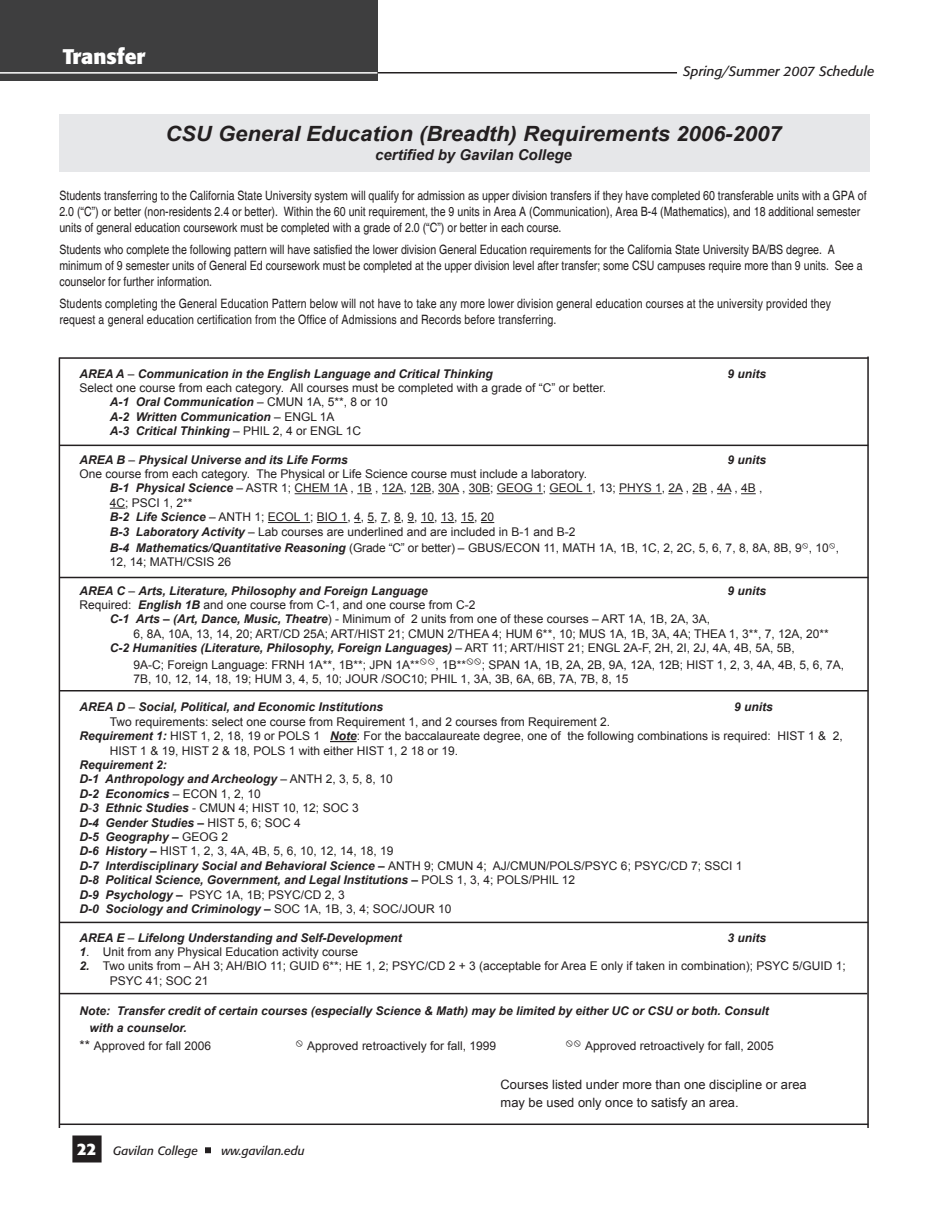
<style>
.page{position:relative;width:945px;height:1215px;background:#fff}
.page>*{position:absolute;margin:0;border:0;box-sizing:border-box;transform-origin:0 0}
.t1{font:italic 700 21px "Arial";color:#231f20;scale:1.05 1}
.t2{font:700 21px "Formata";color:#fff}
.t3{font:italic 700 15px "Arial";color:#231f20}
.t4{font:italic 13.5px "Formata";color:#231f20}
.t5{font:condensed 12.9px/15.8px "Helvetica";color:#231f20}
.t6{font:12.9px/18px "Arial";color:#231f20}
.t7{font:12px/14.4px "Arial";color:#231f20}
.t8{font:italic 700 12px/16.2px "Arial";color:#231f20}
.t9{font:italic 12px "Formata";color:#231f20}
.s1{font-weight:400;font-style:normal}
.s2{font-weight:700;font-style:italic}
.s3{font-size:13.5px}
.s4{font-weight:700;font-style:normal;font-size:16.5px;color:#fff}
</style>
<div class="page">
<div style="left:74px;top:1137px;width:26px;height:24px;background:#231f20"></div>
<div style="left:72px;top:1136px;width:30px;height:26px;border:3px solid #231f20"></div>
<svg style="left:205px;top:1147px;width:6px;height:6px"></svg>
<hr style="left:0;top:72px;width:677px;height:2px;background:#231f20">
<div style="left:0;top:0;width:378px;height:81px;background:#3e3e3f"></div>
<hr style="left:0;top:72px;width:377px;height:2px;background:#fff">
<hr style="left:295px;top:493px;width:52px;height:1px;background:#231f20">
<svg style="left:357px;top:493px;width:15px;height:1px"></svg>
<svg style="left:382px;top:493px;width:21px;height:1px"></svg>
<svg style="left:410px;top:493px;width:21px;height:1px"></svg>
<svg style="left:438px;top:493px;width:21px;height:1px"></svg>
<svg style="left:469px;top:493px;width:21px;height:1px"></svg>
<hr style="left:497px;top:493px;width:46px;height:1px;background:#231f20">
<hr style="left:549px;top:493px;width:43px;height:1px;background:#231f20">
<hr style="left:619px;top:493px;width:43px;height:1px;background:#231f20">
<svg style="left:668px;top:493px;width:14px;height:1px"></svg>
<svg style="left:692px;top:493px;width:15px;height:1px"></svg>
<svg style="left:717px;top:493px;width:14px;height:1px"></svg>
<svg style="left:741px;top:493px;width:15px;height:1px"></svg>
<svg style="left:110px;top:508px;width:15px;height:1px"></svg>
<hr style="left:268px;top:522px;width:42px;height:1px;background:#231f20">
<hr style="left:317px;top:522px;width:31px;height:1px;background:#231f20">
<svg style="left:421px;top:522px;width:13px;height:1px"></svg>
<svg style="left:441px;top:522px;width:13px;height:1px"></svg>
<svg style="left:461px;top:522px;width:13px;height:1px"></svg>
<svg style="left:481px;top:522px;width:13px;height:1px"></svg>
<svg style="left:330px;top:741px;width:27px;height:1px"></svg>
<div style="left:59px;top:115px;width:811px;height:57px;background:#e6e7e9"></div>
<hr style="left:59px;top:1124px;width:809px;height:1px;background:#231f20">
<hr style="left:59px;top:445px;width:809px;height:1px;background:#231f20">
<hr style="left:59px;top:577px;width:809px;height:1px;background:#231f20">
<hr style="left:59px;top:690px;width:809px;height:2px;background:#231f20">
<hr style="left:59px;top:922px;width:809px;height:1px;background:#231f20">
<hr style="left:59px;top:357px;width:809px;height:2px;background:#231f20">
<hr style="left:59px;top:358px;width:1px;height:770px;background:#231f20">
<hr style="left:867px;top:357px;width:2px;height:771px;background:#231f20">
<hr style="left:59px;top:993px;width:808px;height:1px;background:#231f20">
<p class="t2" style="left:63px;top:43px;width:84px">Transfer</p>
<p class="t4" style="left:683px;top:63px;width:193px">Spring/Summer 2007 Schedule</p>
<p class="t1" style="left:165px;top:120px;width:588px">CSU General Education (Breadth) Requirements 2006-2007</p>
<p class="t3" style="left:375px;top:145px;width:198px">certified by Gavilan College</p>
<p class="t5" style="left:59px;top:188px;width:809px">Students transferring to the California State University system will qualify for admission as upper division transfers if they have completed 60 transferable units with a GPA of<br>2.0 (“C”) or better (non-residents 2.4 or better). Within the 60 unit requirement, the 9 units in Area A (Communication), Area B-4 (Mathematics), and 18 additional semester units of general education coursework must be completed with a grade of 2.0 (“C”) or better in each course.</p>
<p class="t5" style="left:59px;top:242px;width:805px">Students who complete the following pattern will have satisfied the lower division General Education requirements for the California State University BA/BS degree. A minimum of 9 semester units of General Ed coursework must be completed at the upper division level after transfer; some CSU campuses require more than 9 units. See a counselor for further information.</p>
<p class="t5" style="left:59px;top:296px;width:773px">Students completing the General Education Pattern below will not have to take any more lower division general education courses at the university provided they request a general education certification from the Office of Admissions and Records before transferring.</p>
<p class="t8" style="left:80px;top:366px;width:415px">AREA A <span class="s1">–</span> Communication in the English Language and Critical Thinking</p>
<p class="t8" style="left:728px;top:366px;width:40px">9 units</p>
<p class="t7" style="left:110px;top:381px;width:498px;text-indent:-30px">Select one course from each category. All courses must be completed with a grade of “C” or better.<br><span class="s2">A-1 Oral Communication</span> – CMUN 1A, 5**, 8 or 10<br><span class="s2">A-2 Written Communication</span> – ENGL 1A<br><span class="s2">A-3 Critical Thinking</span> – PHIL 2, 4 or ENGL 1C</p>
<p class="t8" style="left:80px;top:452px;width:270px">AREA B <span class="s1">–</span> Physical Universe and its Life Forms</p>
<p class="t8" style="left:727px;top:452px;width:40px">9 units</p>
<p class="t7" style="left:110px;top:467px;width:654px;text-indent:-30px">One course from each category. The Physical or Life Science course must include a laboratory.<br><span class="s2">B-1 Physical Science</span> – ASTR 1; CHEM 1A , 1B , 12A, 12B, 30A , 30B; GEOG 1; GEOL 1, 13; PHYS 1, 2A , 2B , 4A , 4B , 4C; PSCI 1, 2**<br><span class="s2">B-2 Life Science</span> – ANTH 1; ECOL 1; BIO 1, 4, 5, 7, 8, 9, 10, 13, 15, 20<br><span class="s2">B-3 Laboratory Activity</span> – Lab courses are underlined and are included in B-1 and B-2</p>
<p class="t7" style="left:110px;top:540px;width:731px"><span class="s2">B-4 Mathematics/Quantitative Reasoning</span> (Grade “C” or better) – GBUS/ECON 11, MATH 1A, 1B, 1C, 2, 2C, 5, 6, 7, 8, 8A, 8B, 9 , 10 ,<br>12, 14; MATH/CSIS 26</p>
<p class="t8" style="left:80px;top:583px;width:350px">AREA C <span class="s1">–</span> Arts, Literature, Philosophy and Foreign Language</p>
<p class="t8" style="left:727px;top:583px;width:40px">9 units</p>
<p class="t7" style="left:80px;top:598px;width:398px">Required: <span class="s2">English 1B</span> and one course from C-1, and one course from C-2</p>
<p class="t7" style="left:110px;top:612px;width:602px"><span class="s2">C-1 Arts – (Art, Dance, Music, Theatre</span>) - Minimum of 2 units from one of these courses – ART 1A, 1B, 2A, 3A,</p>
<p class="t7" style="left:134px;top:626px;width:697px">6, 8A, 10A, 13, 14, 20; ART/CD 25A; ART/HIST 21; CMUN 2/THEA 4; HUM 6**, 10; MUS 1A, 1B, 3A, 4A; THEA 1, 3**, 7, 12A, 20**</p>
<p class="t8" style="left:110px;top:640px;width:686px">C-2 Humanities (Literature, Philosophy, Foreign Languages) <span class="s1">– ART 11; ART/HIST 21; ENGL 2A-F, 2H, 2I, 2J, 4A, 4B, 5A, 5B,</span></p>
<p class="t7" style="left:134px;top:657px;width:288px">9A-C; Foreign Language: FRNH 1A**, 1B**; JPN 1A**</p>
<p class="t7" style="left:435px;top:657px;width:32px">, 1B**</p>
<p class="t7" style="left:133px;top:657px;width:712px;text-indent:348px">; SPAN 1A, 1B, 2A, 2B, 9A, 12A, 12B; HIST 1, 2, 3, 4A, 4B, 5, 6, 7A,<br>7B, 10, 12, 14, 18, 19; HUM 3, 4, 5, 10; JOUR /SOC10; PHIL 1, 3A, 3B, 6A, 6B, 7A, 7B, 8, 15</p>
<p class="t8" style="left:80px;top:700px;width:305px">AREA D <span class="s1">–</span> Social, Political, and Economic Institutions</p>
<p class="t8" style="left:734px;top:700px;width:40px">9 units</p>
<p class="t7" style="left:110px;top:715px;width:502px">Two requirements: select one course from Requirement 1, and 2 courses from Requirement 2.</p>
<p class="t7" style="left:80px;top:729px;width:765px"><span class="s2">Requirement 1:</span> HIST 1, 2, 18, 19 or POLS 1 <span class="s2">Note</span>: For the baccalaureate degree, one of the following combinations is required: HIST 1 &amp; 2,</p>
<p class="t7" style="left:110px;top:743px;width:350px">HIST 1 &amp; 19, HIST 2 &amp; 18, POLS 1 with either HIST 1, 2 18 or 19.</p>
<p class="t8" style="left:80px;top:757px;width:89px">Requirement 2:</p>
<p class="t8" style="left:80px;top:772px;width:315px">D-1 Anthropology and Archeology <span class="s1">– ANTH 2, 3, 5, 8, 10</span></p>
<p class="t8" style="left:80px;top:786px;width:183px">D-2 Economics <span class="s1">– ECON 1, 2, 10</span></p>
<p class="t7" style="left:80px;top:801px;width:281px"><span class="s2">D</span>-<span class="s2">3 Ethnic Studies</span> - CMUN 4; HIST 10, 12; SOC 3</p>
<p class="t8" style="left:80px;top:815px;width:223px">D-4 Gender Studies – <span class="s1">HIST 5, 6; SOC 4</span></p>
<p class="t8" style="left:80px;top:829px;width:150px">D-5 Geography – <span class="s1">GEOG 2</span></p>
<p class="t7" style="left:80px;top:844px;width:315px"><span class="s2">D-6 History –</span> HIST 1, 2, 3, 4A, 4B, 5, 6, 10, 12, 14, 18, 19</p>
<p class="t8" style="left:80px;top:858px;width:664px">D-7 Interdisciplinary Social and Behavioral Science – <span class="s1">ANTH 9; CMUN 4; AJ/CMUN/POLS/PSYC 6; PSYC/CD 7; SSCI 1</span></p>
<p class="t8" style="left:80px;top:872px;width:497px">D-8 Political Science, Government, and Legal Institutions – <span class="s1">POLS 1, 3, 4; POLS/PHIL 12</span></p>
<p class="t7" style="left:80px;top:887px;width:267px"><span class="s2">D-9 Psychology –</span> PSYC 1A, 1B; PSYC/CD 2, 3</p>
<p class="t8" style="left:80px;top:901px;width:374px">D-0 Sociology and Criminology – <span class="s1">SOC 1A, 1B, 3, 4; SOC/JOUR 10</span></p>
<p class="t8" style="left:80px;top:930px;width:324px">AREA E <span class="s1">–</span> Lifelong Understanding and Self-Development</p>
<p class="t8" style="left:728px;top:930px;width:40px">3 units</p>
<p class="t7" style="left:80px;top:945px;width:280px"><span class="s2">1</span>. Unit from any Physical Education activity course</p>
<p class="t7" style="left:110px;top:959px;width:738px;text-indent:-30px"><span class="s2">2.</span> Two units from – AH 3; AH/BIO 11; GUID 6**; HE 1, 2; PSYC/CD 2 + 3 (acceptable for Area E only if taken in combination); PSYC 5/GUID 1;<br>PSYC 41; SOC 21</p>
<p class="t8" style="left:90px;top:1003px;width:681px;text-indent:-10px">Note: Transfer credit of certain courses (especially Science &amp; Math) may be limited by either UC or CSU or both. Consult with a counselor.</p>
<p class="t7" style="left:80px;top:1039px;width:133px"><span class="s3">**</span> Approved for fall 2006</p>
<p class="t7" style="left:307px;top:1039px;width:190px">Approved retroactively for fall, 1999</p>
<p class="t7" style="left:585px;top:1039px;width:190px">Approved retroactively for fall, 2005</p>
<p class="t9" style="left:77px;top:1143px;width:122px"><span class="s4">22</span> Gavilan College</p>
<p class="t9" style="left:222px;top:1143px;width:85px">ww.gavilan.edu</p>
<p class="t6" style="left:501px;top:1076px;width:308px">Courses listed under more than one discipline or area may be used only once to satisfy an area.</p>
</div>
